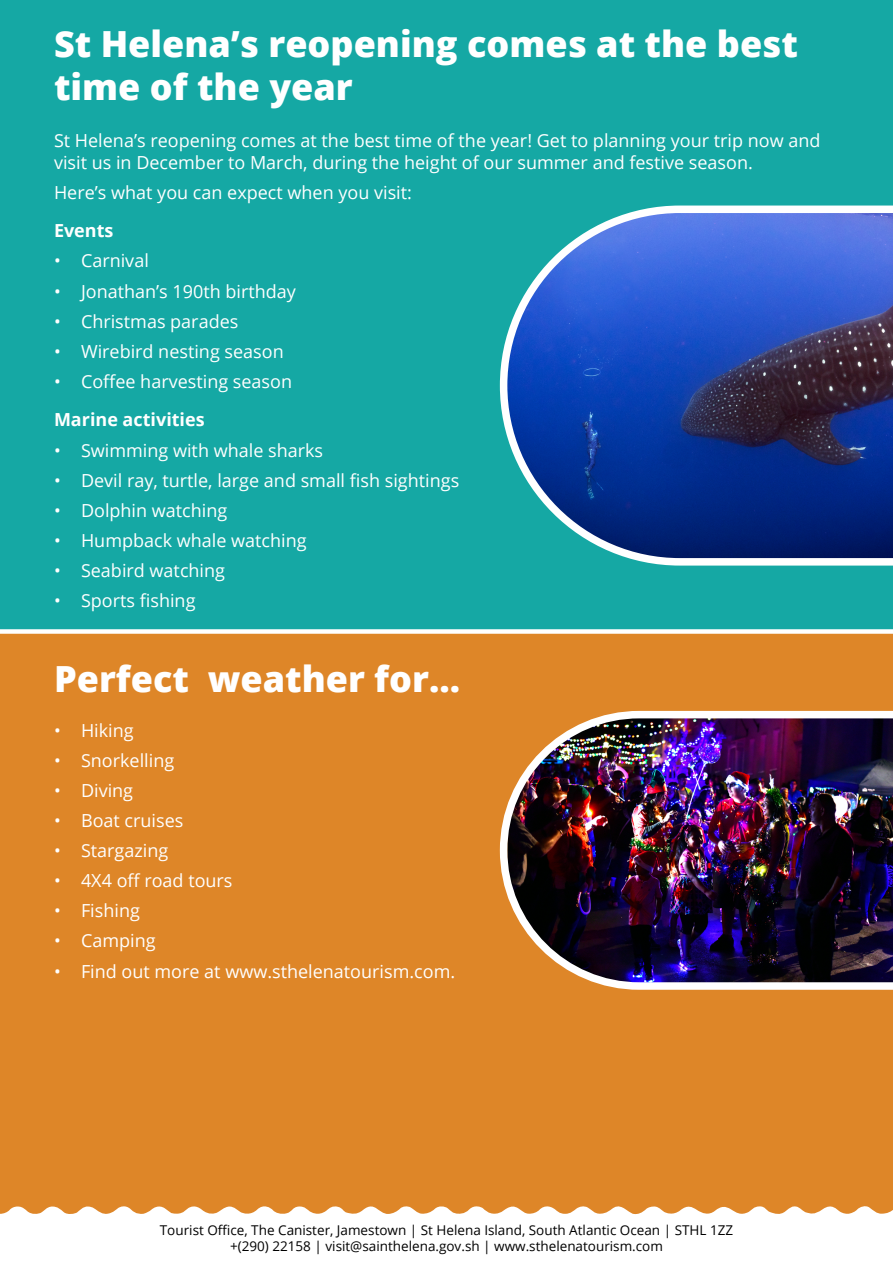
<style>
.page{position:relative;width:893px;height:1263px;background:#fff}
.page>*{position:absolute;margin:0;border:0;box-sizing:border-box;transform-origin:0 0}
.t1{font:800 36px/43.2px "Open Sans";color:#fff}
.t2{font:18px/21.6px "Open Sans";color:#fff}
.t3{font:700 18px "Open Sans";color:#fff}
.t4{font:13.5px/16.2px "Open Sans";color:#000;text-align:center}
</style>
<div class="page">
<div style="left:0;top:634px;width:893px;height:629px;background:#de8628"></div>
<div style="left:0;top:0;width:893px;height:631px;background:#15a8a4"></div>
<svg style="left:500px;top:206px;width:393px;height:360px;background:#2955a4"></svg>
<svg style="left:0;top:1206px;width:893px;height:57px;background:#fcf5ee"></svg>
<div style="left:0;top:629px;width:893px;height:5px;background:#fff"></div>
<img style="left:500px;top:711px;width:393px;height:279px">
<h1 class="t1" style="left:54px;top:21px;width:745px">St Helena’s reopening comes at the best time of the year</h1>
<p class="t2" style="left:54px;top:129px;width:768px">St Helena’s reopening comes at the best time of the year! Get to planning your trip now and visit us in December to March, during the height of our summer and festive season.</p>
<p class="t2" style="left:54px;top:181px;width:359px">Here’s what you can expect when you visit:</p>
<p class="t3" style="left:54px;top:218px;width:61px">Events</p>
<p class="t2" style="left:54px;top:250px;width:96px">• Carnival</p>
<p class="t2" style="left:54px;top:280px;width:243px">• Jonathan’s 190th birthday</p>
<p class="t2" style="left:54px;top:310px;width:186px">• Christmas parades</p>
<p class="t2" style="left:54px;top:340px;width:231px">• Wirebird nesting season</p>
<p class="t2" style="left:54px;top:370px;width:240px">• Coffee harvesting season</p>
<p class="t3" style="left:54px;top:407px;width:152px">Marine activities</p>
<p class="t2" style="left:54px;top:439px;width:271px">• Swimming with whale sharks</p>
<p class="t2" style="left:54px;top:469px;width:407px">• Devil ray, turtle, large and small fish sightings</p>
<p class="t2" style="left:54px;top:499px;width:175px">• Dolphin watching</p>
<p class="t2" style="left:54px;top:529px;width:254px">• Humpback whale watching</p>
<p class="t2" style="left:54px;top:559px;width:173px">• Seabird watching</p>
<p class="t2" style="left:54px;top:589px;width:143px">• Sports fishing</p>
<h1 class="t1" style="left:54px;top:655px;width:408px">Perfect weather for...</h1>
<p class="t2" style="left:54px;top:719px;width:81px">• Hiking</p>
<p class="t2" style="left:54px;top:749px;width:122px">• Snorkelling</p>
<p class="t2" style="left:54px;top:779px;width:81px">• Diving</p>
<p class="t2" style="left:54px;top:809px;width:131px">• Boat cruises</p>
<p class="t2" style="left:54px;top:839px;width:116px">• Stargazing</p>
<p class="t2" style="left:54px;top:869px;width:180px">• 4X4 off road tours</p>
<p class="t2" style="left:54px;top:899px;width:87px">• Fishing</p>
<p class="t2" style="left:54px;top:929px;width:103px">• Camping</p>
<p class="t2" style="left:54px;top:960px;width:403px">• Find out more at www.sthelenatourism.com.</p>
<p class="t4" style="left:160px;top:1222px;width:575px">Tourist Office, The Canister, Jamestown | St Helena Island, South Atlantic Ocean | STHL 1ZZ +(290) 22158 | visit@sainthelena.gov.sh | www.sthelenatourism.com</p>
</div>
